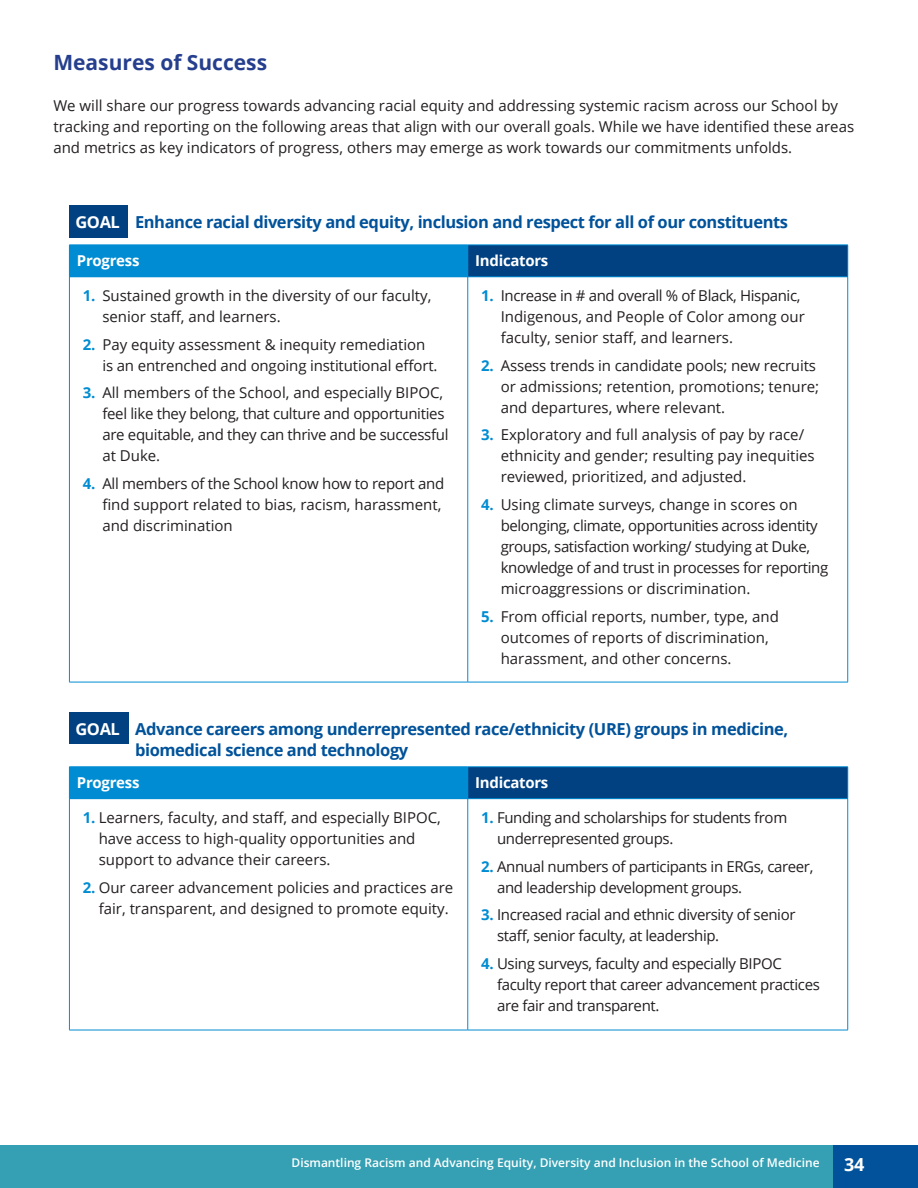
<style>
.page{position:relative;width:918px;height:1188px;background:#fff}
.page>*{position:absolute;margin:0;border:0;box-sizing:border-box;transform-origin:0 0}
.t1{font:700 21px "Open Sans";color:#253f8e}
.page_number{font:700 18px "Open Sans";color:#fff}
.Paragraph_Style_1{font:700 16.5px/21px "Open Sans";letter-spacing:-.025em;color:#01529a}
.Paragraph_Style_1-2{font:15px/21px "Open Sans";color:#231f20}
.Paragraph_Style_1-3{font:15px/21px "Open Sans";letter-spacing:-.025em;color:#231f20}
.Paragraph_Style_1-4{font:15px/21px "Open Sans";letter-spacing:-.02em;color:#231f20}
.Paragraph_Style_1-5{font:700 15px "Open Sans";letter-spacing:-.02em;color:#fff}
.t2{font:600 12px "Open Sans";color:#fff}
.s1{color:#fff}
.s2{font-weight:700;color:#008cd2}
</style>
<div class="page">
<div style="left:0;top:1146px;width:918px;height:42px;background:#35a0b3"></div>
<div style="left:833px;top:1146px;width:84px;height:42px;background:#01529a"></div>
<div style="left:69px;top:245px;width:399px;height:32px;background:#008cd2"></div>
<div style="left:468px;top:245px;width:380px;height:32px;background:#014181"></div>
<hr style="left:69px;top:277px;width:1px;height:405px;background:#008cd2">
<hr style="left:468px;top:245px;width:380px;height:1px;background:#008cd2">
<hr style="left:468px;top:245px;width:1px;height:32px;background:#008cd2">
<hr style="left:847px;top:245px;width:1px;height:32px;background:#008cd2">
<hr style="left:468px;top:277px;width:1px;height:405px;background:#008cd2">
<hr style="left:847px;top:277px;width:1px;height:405px;background:#008cd2">
<hr style="left:69px;top:277px;width:399px;height:1px;background:#008cd2">
<hr style="left:468px;top:277px;width:380px;height:1px;background:#008cd2">
<hr style="left:69px;top:682px;width:399px;height:1px;background:#008cd2">
<hr style="left:468px;top:682px;width:380px;height:1px;background:#008cd2">
<div style="left:69px;top:206px;width:58px;height:32px;background:#014181"></div>
<div style="left:69px;top:767px;width:399px;height:32px;background:#008cd2"></div>
<div style="left:468px;top:767px;width:380px;height:32px;background:#014181"></div>
<hr style="left:69px;top:799px;width:1px;height:231px;background:#008cd2">
<hr style="left:69px;top:766px;width:399px;height:1px;background:#008cd2">
<hr style="left:468px;top:766px;width:380px;height:1px;background:#008cd2">
<hr style="left:468px;top:767px;width:1px;height:31px;background:#008cd2">
<hr style="left:847px;top:767px;width:1px;height:31px;background:#008cd2">
<hr style="left:468px;top:799px;width:1px;height:231px;background:#008cd2">
<hr style="left:847px;top:799px;width:1px;height:231px;background:#008cd2">
<hr style="left:468px;top:798px;width:380px;height:1px;background:#008cd2">
<hr style="left:69px;top:1030px;width:399px;height:1px;background:#008cd2">
<hr style="left:468px;top:1030px;width:380px;height:1px;background:#008cd2">
<div style="left:69px;top:712px;width:60px;height:32px;background:#014181"></div>
<p class="t1" style="left:53px;top:48px;width:215px">Measures of Success</p>
<p class="Paragraph_Style_1-2" style="left:53px;top:95px;width:802px">We will share our progress towards advancing racial equity and addressing systemic racism across our School by tracking and reporting on the following areas that align with our overall goals. While we have identified these areas and metrics as key indicators of progress, others may emerge as work towards our commitments unfolds.</p>
<p class="Paragraph_Style_1" style="left:75px;top:211px;width:714px"><span class="s1">GOAL</span> Enhance racial diversity and equity, inclusion and respect for all of our constituents</p>
<p class="Paragraph_Style_1-5" style="left:77px;top:250px;width:64px">Progress</p>
<p class="Paragraph_Style_1-5" style="left:475px;top:250px;width:75px">Indicators</p>
<p class="Paragraph_Style_1-2" style="left:102px;top:285px;width:331px;text-indent:-19px"><span class="s2">1.</span> Sustained growth in the diversity of our faculty, senior staff, and learners.</p>
<p class="Paragraph_Style_1-2" style="left:102px;top:333px;width:337px;text-indent:-19px"><span class="s2">2.</span> Pay equity assessment &amp; inequity remediation is an entrenched and ongoing institutional effort.</p>
<p class="Paragraph_Style_1-4" style="left:102px;top:382px;width:348px;text-indent:-19px"><span class="s2">3.</span> All members of the School, and especially BIPOC, feel like they belong, that culture and opportunities are equitable, and they can thrive and be successful at Duke.</p>
<p class="Paragraph_Style_1-2" style="left:102px;top:473px;width:343px;text-indent:-19px"><span class="s2">4.</span> All members of the School know how to report and find support related to bias, racism, harassment, and discrimination</p>
<p class="Paragraph_Style_1-2" style="left:501px;top:285px;width:306px;text-indent:-19px"><span class="s2">1.</span> Increase in # and overall % of Black, Hispanic,<br>Indigenous, and People of Color among our faculty, senior staff, and learners.</p>
<p class="Paragraph_Style_1-2" style="left:501px;top:354px;width:320px;text-indent:-19px"><span class="s2">2.</span> Assess trends in candidate pools; new recruits or admissions; retention, promotions; tenure; and departures, where relevant.</p>
<p class="Paragraph_Style_1-2" style="left:501px;top:424px;width:316px;text-indent:-19px"><span class="s2">3.</span> Exploratory and full analysis of pay by race/ ethnicity and gender; resulting pay inequities reviewed, prioritized, and adjusted.</p>
<p class="Paragraph_Style_1-3" style="left:501px;top:494px;width:329px;text-indent:-19px"><span class="s2">4.</span> Using climate surveys, change in scores on belonging, climate, opportunities across identity groups, satisfaction working/ studying at Duke, knowledge of and trust in processes for reporting microaggressions or discrimination.</p>
<p class="Paragraph_Style_1-2" style="left:501px;top:606px;width:280px;text-indent:-19px"><span class="s2">5.</span> From official reports, number, type, and outcomes of reports of discrimination, harassment, and other concerns.</p>
<p class="Paragraph_Style_1" style="left:135px;top:718px;width:655px;text-indent:-60px"><span class="s1">GOAL</span> Advance careers among underrepresented race/ethnicity (URE) groups in medicine, biomedical science and technology</p>
<p class="Paragraph_Style_1-5" style="left:77px;top:772px;width:64px">Progress</p>
<p class="Paragraph_Style_1-5" style="left:475px;top:772px;width:75px">Indicators</p>
<p class="Paragraph_Style_1-2" style="left:99px;top:807px;width:344px;text-indent:-16px"><span class="s2">1.</span> Learners, faculty, and staff, and especially BIPOC, have access to high-quality opportunities and support to advance their careers.</p>
<p class="Paragraph_Style_1-2" style="left:99px;top:876px;width:356px;text-indent:-16px"><span class="s2">2.</span> Our career advancement policies and practices are fair, transparent, and designed to promote equity.</p>
<p class="Paragraph_Style_1-3" style="left:497px;top:807px;width:292px;text-indent:-16px"><span class="s2">1.</span> Funding and scholarships for students from underrepresented groups.</p>
<p class="Paragraph_Style_1-3" style="left:497px;top:855px;width:318px;text-indent:-16px"><span class="s2">2.</span> Annual numbers of participants in ERGs, career, and leadership development groups.</p>
<p class="Paragraph_Style_1-3" style="left:497px;top:904px;width:300px;text-indent:-16px"><span class="s2">3.</span> Increased racial and ethnic diversity of senior staff, senior faculty, at leadership.</p>
<p class="Paragraph_Style_1-3" style="left:497px;top:953px;width:324px;text-indent:-16px"><span class="s2">4.</span> Using surveys, faculty and especially BIPOC faculty report that career advancement practices are fair and transparent.</p>
<p class="t2" style="left:292px;top:1154px;width:530px">Dismantling Racism and Advancing Equity, Diversity and Inclusion in the School of Medicine</p>
<p class="page_number" style="left:844px;top:1152px;width:22px">3 4A</p>
</div>
